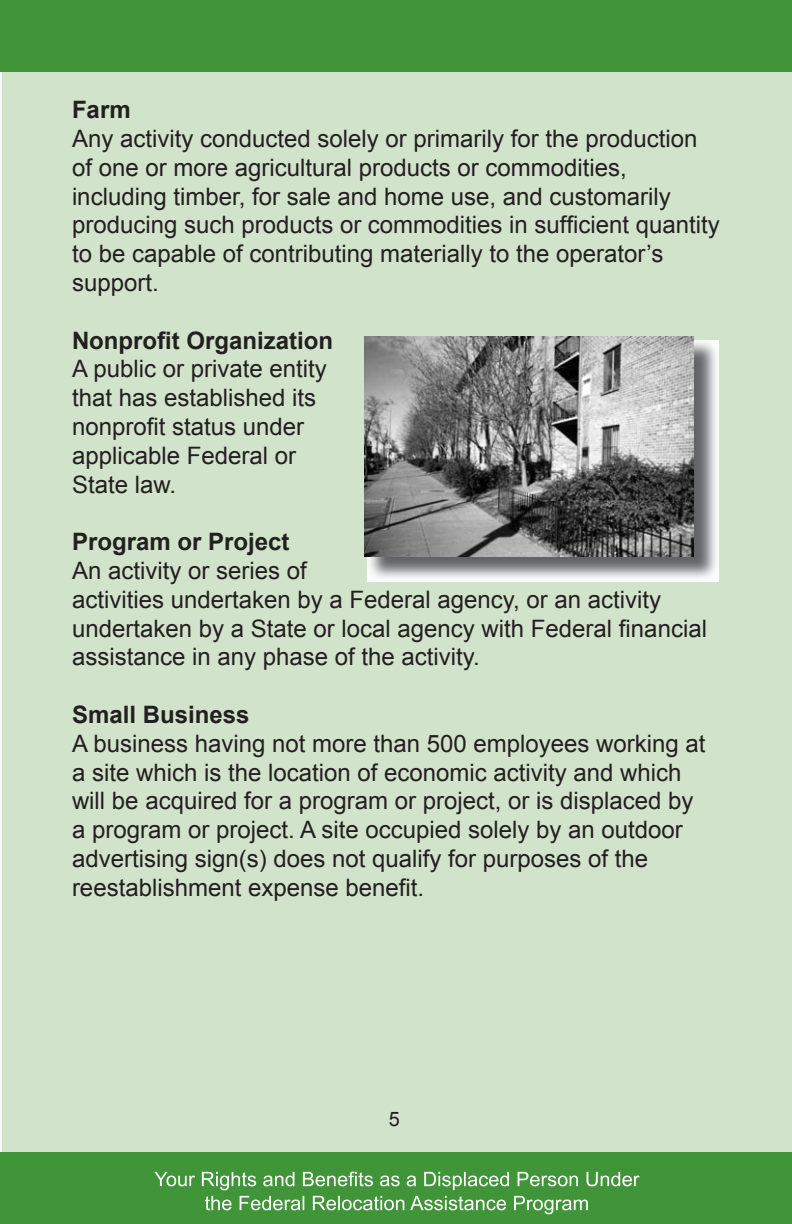
<style>
.page{position:relative;width:792px;height:1224px;background:#fff}
.page>*{position:absolute;margin:0;border:0;box-sizing:border-box;transform-origin:0 0}
.t1{font:24px/28.8px "Arial";color:#231f20}
.t2{font:700 24px "Arial";color:#231f20}
.t3{font:20px/24px "Arial";color:#fff;text-align:center}
.t4{font:20px "Arial";color:#231f20}
</style>
<div class="page">
<div style="left:2px;top:72px;width:790px;height:1080px;background:#d2e3cc"></div>
<div style="left:0;top:0;width:792px;height:72px;background:#3f9537"></div>
<div style="left:0;top:1152px;width:792px;height:72px;background:#3f9537"></div>
<img style="left:367px;top:340px;width:352px;height:242px">
<img style="left:364px;top:337px;width:330px;height:219px">
<p class="t2" style="left:72px;top:94px;width:60px">Farm</p>
<p class="t1" style="left:72px;top:125px;width:649px">Any activity conducted solely or primarily for the production of one or more agricultural products or commodities, including timber, for sale and home use, and customarily producing such products or commodities in sufficient quantity to be capable of contributing materially to the operator’s support.</p>
<p class="t2" style="left:72px;top:324px;width:263px">Nonprofit Organization</p>
<p class="t1" style="left:72px;top:355px;width:256px">A public or private entity that has established its nonprofit status under applicable Federal or<br>State law.</p>
<p class="t2" style="left:72px;top:526px;width:219px">Program or Project</p>
<p class="t1" style="left:72px;top:557px;width:637px">An activity or series of<br>activities undertaken by a Federal agency, or an activity undertaken by a State or local agency with Federal financial assistance in any phase of the activity.</p>
<p class="t2" style="left:72px;top:699px;width:179px">Small Business</p>
<p class="t1" style="left:72px;top:729px;width:635px">A business having not more than 500 employees working at a site which is the location of economic activity and which will be acquired for a program or project, or is displaced by a program or project. A site occupied solely by an outdoor advertising sign(s) does not qualify for purposes of the reestablishment expense benefit.</p>
<p class="t4" style="left:389px;top:1106px;width:13px">5</p>
<p class="t3" style="left:154px;top:1167px;width:487px">Your Rights and Benefits as a Displaced Person Under the Federal Relocation Assistance Program</p>
</div>
